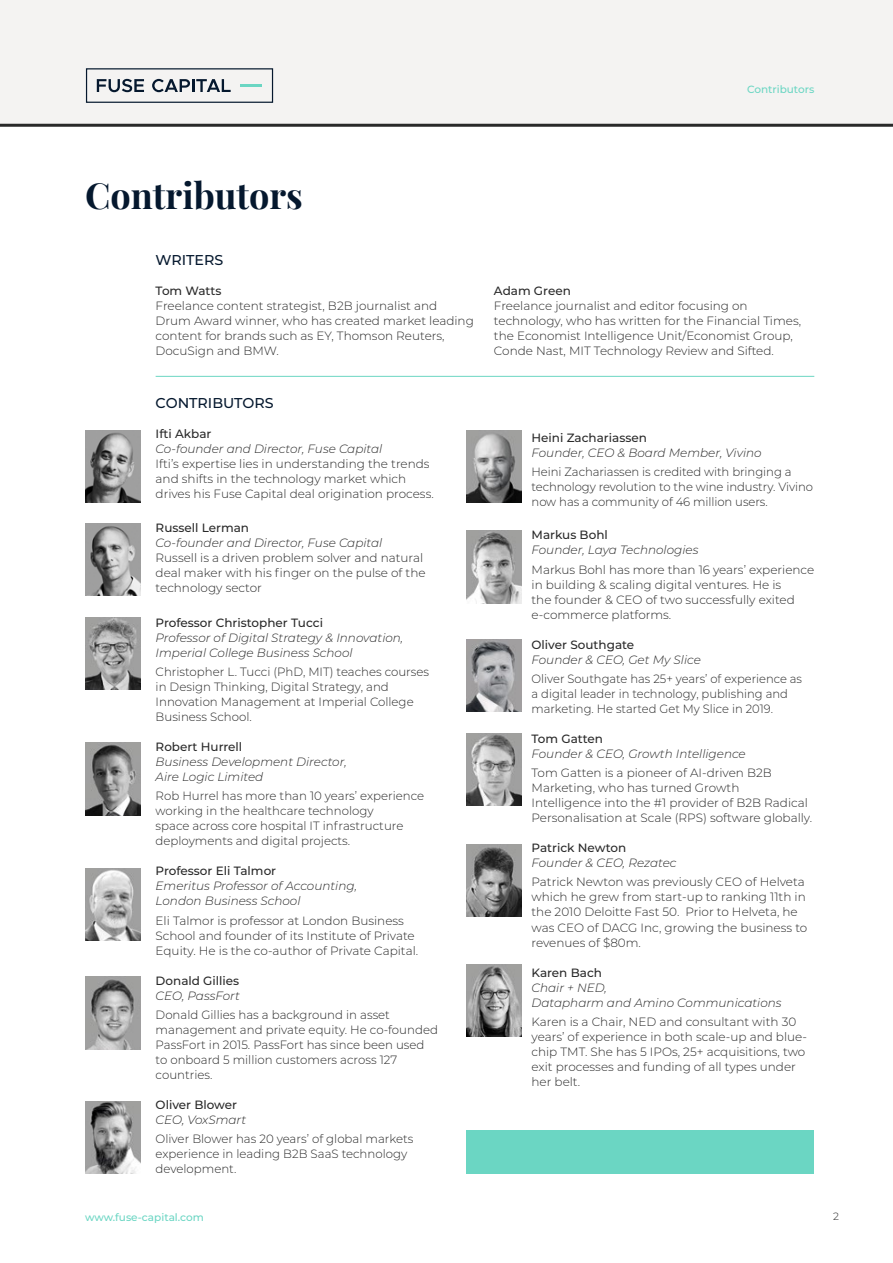
<style>
.page{position:relative;width:893px;height:1263px;background:#fff}
.page>*{position:absolute;margin:0;border:0;box-sizing:border-box;transform-origin:0 0}
.t1{font:700 36px "Playfair Display";color:#05182e}
.t2{font:500 14.25px "Montserrat";color:#05182e}
.t3{font:300 12px/15px "Montserrat";color:#292929}
.t4{font:italic 300 12px/15px "Montserrat";color:#292929}
.t5{font:500 12px "Montserrat";color:#292929}
.t6{font:300 12px/15px "Montserrat";color:#292929;scale:.96 1}
.t7{font:500 10.5px "Montserrat";color:#6bd6c3}
.t8{font:300 10.5px "Montserrat";color:#292929}
</style>
<div class="page">
<div style="left:0;top:0;width:893px;height:124px;background:#f4f3f2"></div>
<div style="left:86px;top:68px;width:187px;height:35px;border:1px solid #05182e"></div>
<svg style="left:97px;top:79px;width:47px;height:13px"></svg>
<svg style="left:152px;top:79px;width:79px;height:13px"></svg>
<hr style="left:240px;top:84px;width:22px;height:2px;background:#6bd6c3">
<img style="left:85px;top:743px;width:55px;height:72px">
<img style="left:85px;top:868px;width:55px;height:72px">
<img style="left:85px;top:617px;width:55px;height:73px">
<img style="left:85px;top:523px;width:55px;height:72px">
<img style="left:85px;top:431px;width:55px;height:72px">
<img style="left:85px;top:1101px;width:55px;height:73px">
<img style="left:466px;top:431px;width:56px;height:72px">
<img style="left:466px;top:531px;width:56px;height:72px">
<img style="left:466px;top:639px;width:56px;height:72px">
<img style="left:466px;top:733px;width:56px;height:73px">
<hr style="left:0;top:124px;width:893px;height:3px;background:#292929">
<hr style="left:156px;top:376px;width:658px;height:1px;background:#6bd6c3">
<img style="left:85px;top:977px;width:55px;height:72px">
<img style="left:466px;top:844px;width:56px;height:72px">
<img style="left:466px;top:964px;width:56px;height:72px">
<div style="left:466px;top:1130px;width:348px;height:44px;background:#6bd6c3"></div>
<p class="t7" style="left:747px;top:82px;width:69px">Contributors</p>
<h1 class="t1" style="left:85px;top:167px;width:219px">Contributors</h1>
<p class="t2" style="left:156px;top:250px;width:69px">WRITERS</p>
<p class="t5" style="left:156px;top:282px;width:67px">Tom Watts</p>
<p class="t3" style="left:156px;top:298px;width:320px">Freelance content strategist, B2B journalist and Drum Award winner, who has created market leading content for brands such as EY, Thomson Reuters, DocuSign and BMW.</p>
<p class="t2" style="left:156px;top:393px;width:120px">CONTRIBUTORS</p>
<p class="t5" style="left:156px;top:426px;width:57px">Ifti Akbar</p>
<p class="t4" style="left:156px;top:441px;width:228px">Co-founder and Director, Fuse Capital</p>
<p class="t3" style="left:156px;top:456px;width:280px">Ifti’s expertise lies in understanding the trends and shifts in the technology market which drives his Fuse Capital deal origination process.</p>
<p class="t5" style="left:156px;top:520px;width:95px">Russell Lerman</p>
<p class="t4" style="left:156px;top:535px;width:228px">Co-founder and Director, Fuse Capital</p>
<p class="t3" style="left:156px;top:550px;width:271px">Russell is a driven problem solver and natural deal maker with his finger on the pulse of the technology sector</p>
<p class="t5" style="left:156px;top:614px;width:169px">Professor Christopher Tucci</p>
<p class="t4" style="left:156px;top:630px;width:249px">Professor of Digital Strategy &amp; Innovation,<br>Imperial College Business School</p>
<p class="t3" style="left:156px;top:664px;width:275px">Christopher L. Tucci (PhD, MIT) teaches courses in Design Thinking, Digital Strategy, and Innovation Management at Imperial College Business School.</p>
<p class="t5" style="left:156px;top:738px;width:88px">Robert Hurrell</p>
<p class="t4" style="left:156px;top:754px;width:193px">Business Development Director,<br>Aire Logic Limited</p>
<p class="t3" style="left:156px;top:788px;width:270px">Rob Hurrel has more than 10 years’ experience working in the healthcare technology<br>space across core hospital IT infrastructure deployments and digital projects.</p>
<p class="t5" style="left:156px;top:863px;width:122px">Professor Eli Talmor</p>
<p class="t4" style="left:156px;top:878px;width:203px">Emeritus Professor of Accounting,<br>London Business School</p>
<p class="t3" style="left:156px;top:912px;width:264px">Eli Talmor is professor at London Business<br>School and founder of its Institute of Private<br>Equity. He is the co-author of Private Capital.</p>
<p class="t5" style="left:156px;top:972px;width:85px">Donald Gillies</p>
<p class="t4" style="left:156px;top:987px;width:86px">CEO, PassFort</p>
<p class="t3" style="left:156px;top:1007px;width:284px">Donald Gillies has a background in asset management and private equity. He co-founded PassFort in 2015. PassFort has since been used to onboard 5 million customers across 127 countries.</p>
<p class="t5" style="left:156px;top:1096px;width:83px">Oliver Blower</p>
<p class="t4" style="left:156px;top:1112px;width:92px">CEO, VoxSmart</p>
<p class="t3" style="left:156px;top:1131px;width:259px">Oliver Blower has 20 years’ of global markets experience in leading B2B SaaS technology development.</p>
<p class="t5" style="left:494px;top:282px;width:78px">Adam Green</p>
<p class="t3" style="left:494px;top:297px;width:309px">Freelance journalist and editor focusing on technology, who has written for the Financial Times, the Economist Intelligence Unit/Economist Group, Conde Nast, MIT Technology Review and Sifted.</p>
<p class="t5" style="left:531px;top:429px;width:117px">Heini Zachariassen</p>
<p class="t4" style="left:531px;top:445px;width:232px">Founder, CEO &amp; Board Member, Vivino</p>
<p class="t3" style="left:531px;top:464px;width:283px">Heini Zachariassen is credited with bringing a technology revolution to the wine industry. Vivino now has a community of 46 million users.</p>
<p class="t5" style="left:531px;top:527px;width:78px">Markus Bohl</p>
<p class="t4" style="left:531px;top:542px;width:168px">Founder, Laya Technologies</p>
<p class="t3" style="left:531px;top:561px;width:284px">Markus Bohl has more than 16 years’ experience in building &amp; scaling digital ventures. He is<br>the founder &amp; CEO of two successfully exited e-commerce platforms.</p>
<p class="t5" style="left:531px;top:636px;width:104px">Oliver Southgate</p>
<p class="t4" style="left:531px;top:651px;width:171px">Founder &amp; CEO, Get My Slice</p>
<p class="t6" style="left:531px;top:671px;width:283px">Oliver Southgate has 25+ years’ of experience as a digital leader in technology, publishing and marketing. He started Get My Slice in 2019.</p>
<p class="t5" style="left:531px;top:730px;width:73px">Tom Gatten</p>
<p class="t4" style="left:531px;top:746px;width:216px">Founder &amp; CEO, Growth Intelligence</p>
<p class="t3" style="left:531px;top:765px;width:282px">Tom Gatten is a pioneer of AI-driven B2B Marketing, who has turned Growth Intelligence into the #1 provider of B2B Radical Personalisation at Scale (RPS) software globally.</p>
<p class="t5" style="left:531px;top:839px;width:96px">Patrick Newton</p>
<p class="t4" style="left:531px;top:855px;width:146px">Founder &amp; CEO, Rezatec</p>
<p class="t3" style="left:531px;top:874px;width:277px">Patrick Newton was previously CEO of Helveta which he grew from start-up to ranking 11th in the 2010 Deloitte Fast 50. Prior to Helveta, he was CEO of DACG Inc, growing the business to revenues of $80m.</p>
<p class="t5" style="left:531px;top:964px;width:72px">Karen Bach</p>
<p class="t4" style="left:531px;top:979px;width:252px">Chair + NED,<br>Datapharm and Amino Communications</p>
<p class="t3" style="left:531px;top:1013px;width:277px">Karen is a Chair, NED and consultant with 30 years’ of experience in both scale-up and blue&shy;chip TMT. She has 5 IPOs, 25+ acquisitions, two exit processes and funding of all types under her belt.</p>
<p class="t7" style="left:85px;top:1210px;width:120px">www.fuse-capital.com</p>
<p class="t8" style="left:833px;top:1209px;width:7px">2</p>
</div>
